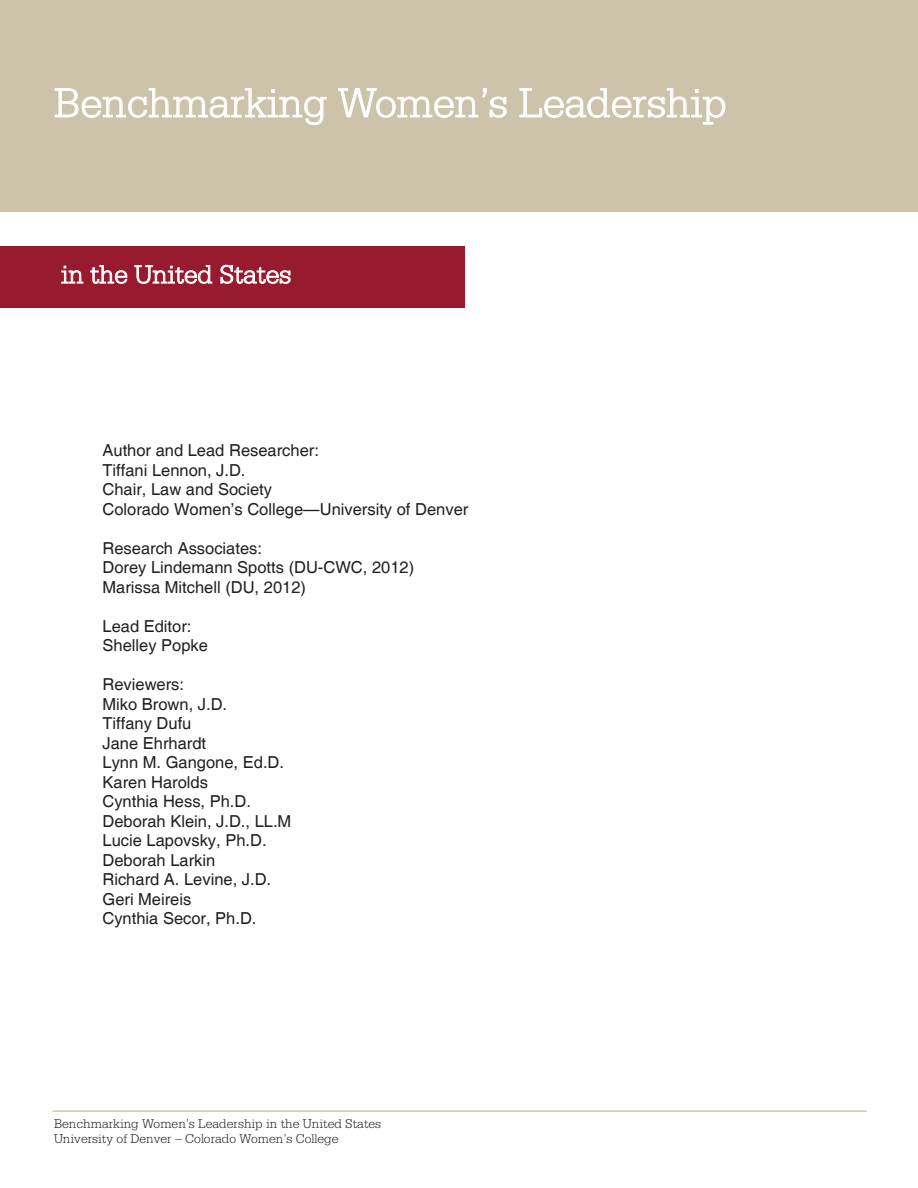
<style>
.page{position:relative;width:918px;height:1188px;background:#fff}
.page>*{position:absolute;margin:0;border:0;box-sizing:border-box;transform-origin:0 0}
.t1{font:300 43.5px "Serifa";color:#fff}
.t2{font:300 27px "Serifa";color:#fff}
.t3{font:16.5px/19.5px "Helvetica";color:#231f20}
.t4{font:300 13.5px/15px "Serifa";color:#231f20}
</style>
<div class="page">
<div style="left:0;top:0;width:918px;height:212px;background:#cdc2aa"></div>
<div style="left:0;top:247px;width:464px;height:61px;background:#981a2f"></div>
<hr style="left:54px;top:1110px;width:813px;height:2px;background:#d6cdb7">
<hr style="left:52px;top:1110px;width:814px;height:2px;background:#d6cdb7">
<svg style="left:54px;top:88px;width:273px;height:37px"></svg>
<svg style="left:338px;top:88px;width:169px;height:30px"></svg>
<svg style="left:519px;top:88px;width:207px;height:37px"></svg>
<svg style="left:61px;top:265px;width:23px;height:19px"></svg>
<svg style="left:90px;top:265px;width:38px;height:19px"></svg>
<svg style="left:134px;top:265px;width:79px;height:19px"></svg>
<svg style="left:220px;top:264px;width:71px;height:20px"></svg>
<h1 class="t1" style="left:54px;top:78px;width:674px">Benchmarking Women’s Leadership</h1>
<h2 class="t2" style="left:61px;top:259px;width:232px">in the United States</h2>
<p class="t3" style="left:102px;top:441px;width:367px">Author and Lead Researcher:<br>Tiffani Lennon, J.D.<br>Chair, Law and Society<br>Colorado Women’s College—University of Denver</p>
<p class="t3" style="left:102px;top:539px;width:313px">Research Associates:<br>Dorey Lindemann Spotts (DU-CWC, 2012)<br>Marissa Mitchell (DU, 2012)</p>
<p class="t3" style="left:102px;top:617px;width:107px">Lead Editor:<br>Shelley Popke</p>
<p class="t3" style="left:102px;top:676px;width:190px">Reviewers:<br>Miko Brown, J.D.<br>Tiffany Dufu<br>Jane Ehrhardt<br>Lynn M. Gangone, Ed.D.<br>Karen Harolds<br>Cynthia Hess, Ph.D.<br>Deborah Klein, J.D., LL.M<br>Lucie Lapovsky, Ph.D.<br>Deborah Larkin<br>Richard A. Levine, J.D.<br>Geri Meireis<br>Cynthia Secor, Ph.D.</p>
<p class="t4" style="left:54px;top:1116px;width:329px">Benchmarking Women’s Leadership in the United States<br>University of Denver – Colorado Women’s College</p>
</div>
